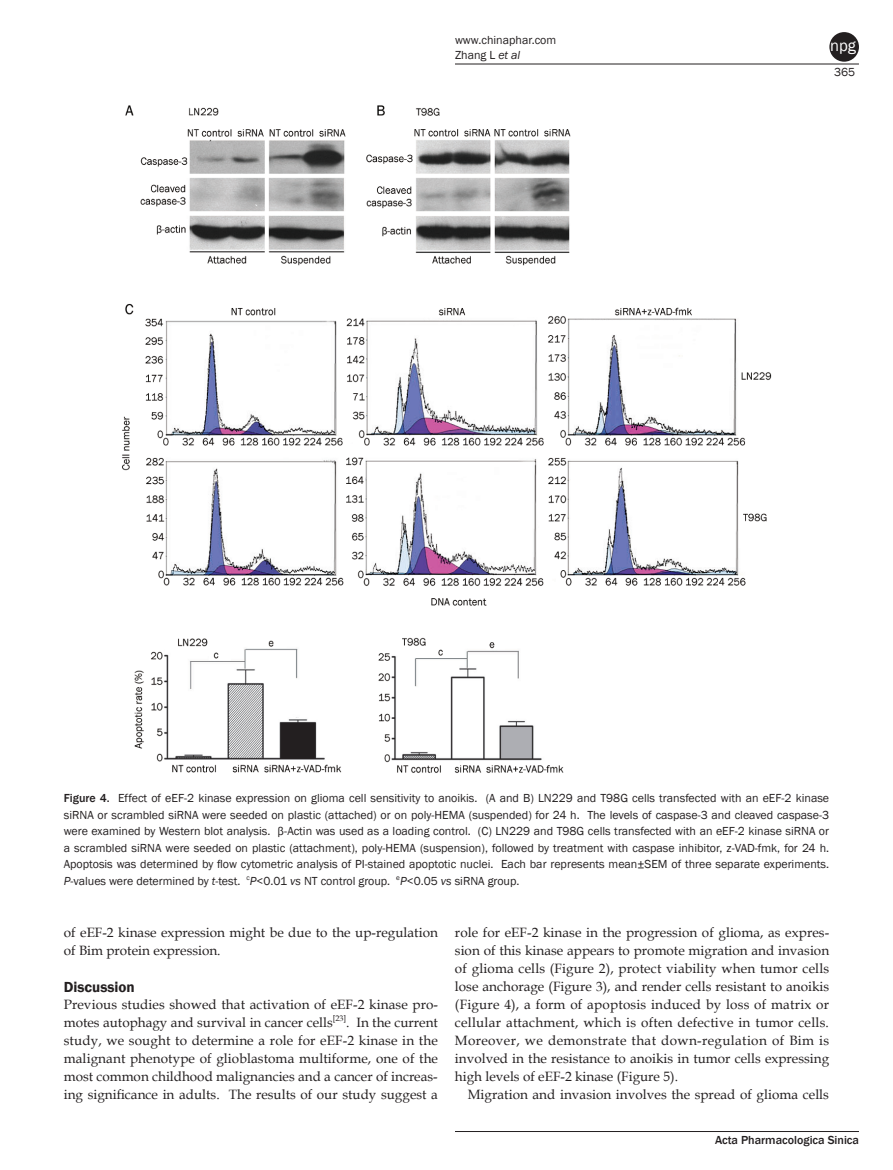
<style>
.page{position:relative;width:893px;height:1170px;background:#fff}
.page>*{position:absolute;margin:0;border:0;box-sizing:border-box;transform-origin:0 0}
.t1{font:16.5px "Franklin Gothic Book 2";color:#fff}
.t2{font:600 15px "Franklin Gothic";color:#231f20}
.t3{font:13.5px/18px "Book Antiqua 2";color:#231f20;text-align:justify}
.t4{font:13.5px "Book Antiqua";color:#231f20}
.t5{font:12px/15px "Franklin Gothic Book 2";color:#231f20}
.t6{font:12px "Franklin Gothic";color:#231f20}
.t7{font:500 12px "Franklin Gothic";color:#231f20}
.s1{font-family:"Franklin Gothic";font-style:italic}
.s2{font-family:"Franklin Gothic";font-weight:500}
.s3{font-family:"Franklin Gothic Book 2"}
</style>
<div class="page">
<hr style="left:455px;top:64px;width:404px;height:1px;background:#231f20">
<hr style="left:455px;top:1131px;width:404px;height:1px;background:#231f20">
<div style="left:829px;top:32px;width:30px;height:30px;background:#231f20;border-radius:50%"></div>
<img style="left:122px;top:105px;width:650px;height:668px">
<p class="t5" style="left:455px;top:32px;width:103px">www.chinaphar.com<br>Zhang L <span class="s1">et al</span></p>
<p class="t1" style="left:830px;top:35px;width:27px">npg</p>
<p class="t5" style="left:834px;top:65px;width:23px">365</p>
<p class="t5" style="left:64px;top:790px;width:767px;line-height:16.5px"><span class="s2">Figure 4.</span> Effect of eEF-2 kinase expression on glioma cell sensitivity to anoikis. (A and B) LN229 and T98G cells transfected with an eEF-2 kinase siRNA or scrambled siRNA were seeded on plastic (attached) or on poly-HEMA (suspended) for 24 h. The levels of caspase-3 and cleaved caspase-3</p>
<p class="t6" style="left:64px;top:823px;width:767px"><span class="s3">were examined by w</span>estern blot analysis. β-Actin was used as a loading control. (C) LN229 and T98G cells transfected with an eEF-2 kinase siRNA or</p>
<p class="t5" style="left:64px;top:840px;width:767px">a scrambled siRNA were seeded on plastic (attachment), poly-HEMA (suspension), followed by treatment with caspase inhibitor, z-VAD-fmk, for 24 h.</p>
<p class="t6" style="left:64px;top:856px;width:767px">Apoptosis was determined by flow cytometric analysis of PI-stained apoptotic nuclei. Each bar represents mean±SEM of three separate experiments.</p>
<p class="t5" style="left:64px;top:873px;width:457px"><span class="s1">P</span>-values were determined by <span class="s1">t</span>-test. <sup>c</sup><span class="s1">P</span>&lt;0.01 <span class="s1">vs</span> NT control group. <sup>e</sup><span class="s1">P</span>&lt;0.05 <span class="s1">vs</span> siRNA group.</p>
<p class="t3" style="left:64px;top:922px;width:376px">of eEF-2 kinase expression might be due to the up-regulation of Bim protein expression.</p>
<p class="t2" style="left:64px;top:977px;width:73px">Discussion</p>
<p class="t3" style="left:64px;top:994px;width:376px">Previous studies showed that activation of eEF-2 kinase pro&shy;motes autophagy and survival in cancer cells<sup>[23]</sup>. In the current study, we sought to determine a role for eEF-2 kinase in the malignant phenotype of glioblastoma multiforme, one of the most common childhood malignancies and a cancer of increas-</p>
<p class="t4" style="left:64px;top:1084px;width:376px">ing significance in adults. The results of our study suggest a</p>
<p class="t3" style="left:455px;top:922px;width:376px">role for eEF-2 kinase in the progression of glioma, as expres&shy;sion of this kinase appears to promote migration and invasion of glioma cells (Figure 2), protect viability when tumor cells lose anchorage (Figure 3), and render cells resistant to anoikis (Figure 4), a form of apoptosis induced by loss of matrix or cellular attachment, which is often defective in tumor cells.<br>Moreover, we demonstrate that down-regulation of Bim is involved in the resistance to anoikis in tumor cells expressing high levels of eEF-2 kinase (Figure 5).</p>
<p class="t3" style="left:468px;top:1084px;width:363px">Migration and invasion involves the spread of glioma cells</p>
<p class="t7" style="left:715px;top:1132px;width:145px">Acta Pharmacologica Sinica</p>
</div>
